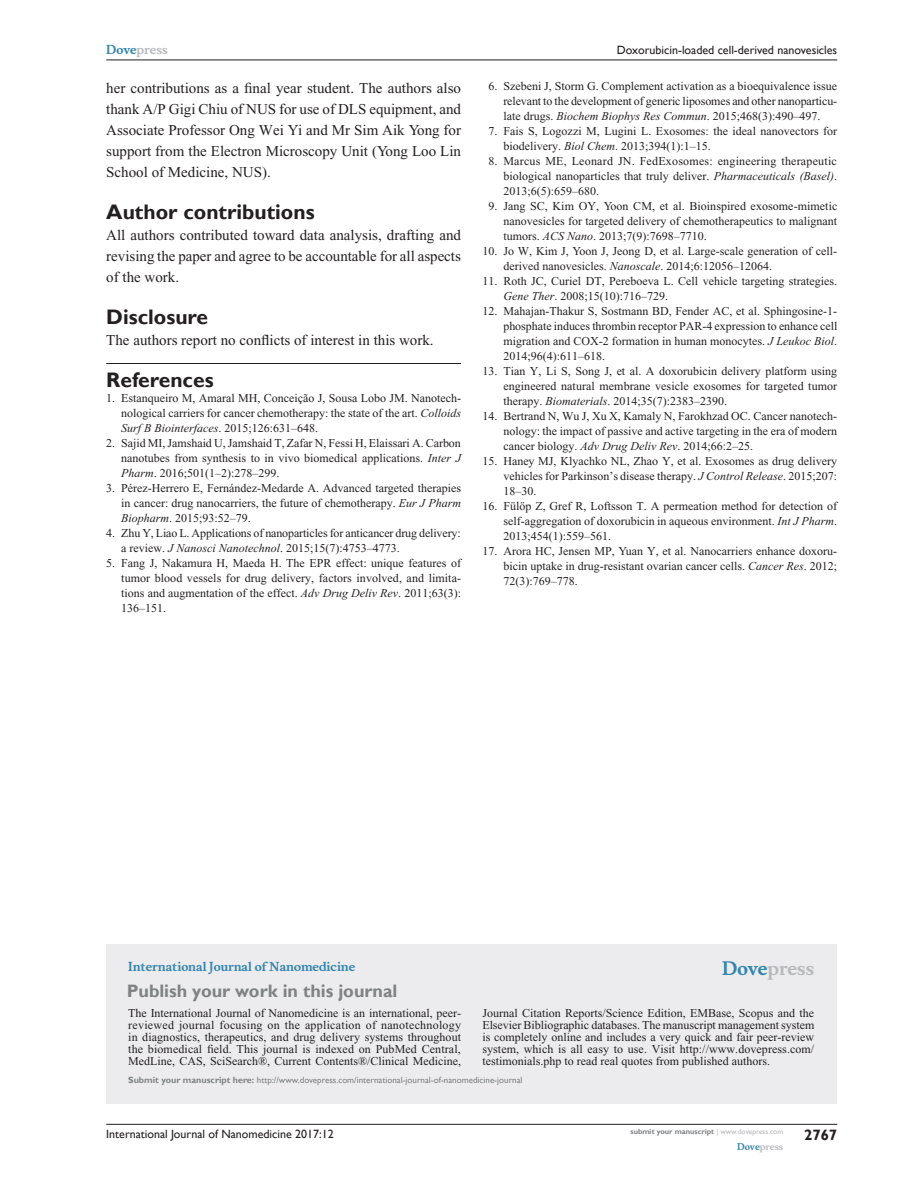
<style>
.page{position:relative;width:918px;height:1188px;background:#fff}
.page>*{position:absolute;margin:0;border:0;box-sizing:border-box;transform-origin:0 0}
.RefH{font:700 21px "Gill Sans";color:#231f20}
.PromBx-H1{font:700 18px "Gill Sans";color:#808285}
.PromBx-Brand{font:700 18px "Musee";color:#b8b9bc}
.TxF{font:15px/21px "Times New Roman";color:#231f20;text-align:justify}
.t1{font:700 15px "Gill Sans";color:#231f20}
.RefNL2{font:12px/15px "Times New Roman";color:#231f20;text-align:justify}
.RefNL1{font:12px/15px "Times New Roman";color:#231f20;text-align:justify}
.PromBx-Tx{font:12px/12px "Times New Roman";color:#231f20;text-align:justify}
.t2{font:12px "Gill Sans";color:#231f20}
.PromBx-JrnlName{font:700 12px "Musee";color:#3485ae}
.t3{font:700 12px "Musee";color:#b8b9bc}
.PromBx-SubmitMssWebA{font:9px "Gill Sans";color:#808285}
.t4{font:700 9px "Musee";color:#b8b9bc}
.t5{font:700 7.5px "Gill Sans";color:#808285}
.s1{color:#3485ae}
.s2{font-style:italic}
.s3{font-weight:700}
.s4{font-weight:400;color:#b8b9bc}
</style>
<div class="page">
<div style="left:106px;top:944px;width:731px;height:159px;background:#ececee"></div>
<hr style="left:106px;top:1124px;width:731px;height:1px;background:#231f20">
<hr style="left:106px;top:60px;width:731px;height:1px;background:#231f20">
<hr style="left:106px;top:363px;width:355px;height:1px;background:#231f20">
<p class="t3" style="left:106px;top:43px;width:63px"><span class="s1">Dove</span>press</p>
<p class="TxF" style="left:106px;top:77px;width:356px">her contributions as a final year student. The authors also thank A/P Gigi Chiu of NUS for use of DLS equipment, and Associate Professor Ong Wei Yi and Mr Sim Aik Yong for support from the Electron Microscopy Unit (Yong Loo Lin School of Medicine, NUS).</p>
<h1 class="RefH" style="left:106px;top:199px;width:210px">Author contributions</h1>
<p class="TxF" style="left:106px;top:224px;width:356px">All authors contributed toward data analysis, drafting and revising the paper and agree to be accountable for all aspects of the work.</p>
<h1 class="RefH" style="left:106px;top:304px;width:103px">Disclosure</h1>
<p class="TxF" style="left:106px;top:329px;width:329px">The authors report no conflicts of interest in this work.</p>
<p class="RefH" style="left:106px;top:367px;width:109px">References</p>
<p class="RefNL1" style="left:121px;top:390px;width:341px;text-indent:-15px">1. Estanqueiro M, Amaral MH, Conceição J, Sousa Lobo JM. Nanotech&shy;nological carriers for cancer chemotherapy: the state of the art. <span class="s2">Colloids Surf B Biointerfaces</span>. 2015;126:631–648.</p>
<p class="RefNL1" style="left:121px;top:435px;width:341px;text-indent:-15px">2. Sajid MI, Jamshaid U, Jamshaid T, Zafar N, Fessi H, Elaissari A. Carbon nanotubes from synthesis to in vivo biomedical applications. <span class="s2">Inter J Pharm</span>. 2016;501(1–2):278–299.</p>
<p class="RefNL1" style="left:121px;top:480px;width:341px;text-indent:-15px">3. Pérez-Herrero E, Fernández-Medarde A. Advanced targeted therapies in cancer: drug nanocarriers, the future of chemotherapy. <span class="s2">Eur J Pharm Biopharm</span>. 2015;93:52–79.</p>
<p class="RefNL1" style="left:121px;top:525px;width:341px;text-indent:-15px">4. Zhu Y, Liao L. Applications of nanoparticles for anticancer drug delivery: a review. <span class="s2">J Nanosci Nanotechnol</span>. 2015;15(7):4753–4773.</p>
<p class="RefNL1" style="left:121px;top:555px;width:341px;text-indent:-15px">5. Fang J, Nakamura H, Maeda H. The EPR effect: unique features of tumor blood vessels for drug delivery, factors involved, and limita&shy;tions and augmentation of the effect. <span class="s2">Adv Drug Deliv Rev</span>. 2011;63(3):<br>136–151.</p>
<p class="t2" style="left:617px;top:43px;width:222px">Doxorubicin-loaded cell-derived nanovesicles</p>
<p class="RefNL2" style="left:503px;top:79px;width:335px;text-indent:-15px">6. Szebeni J, Storm G. Complement activation as a bioequivalence issue relevant to the development of generic liposomes and other nanoparticu&shy;late drugs. <span class="s2">Biochem Biophys Res Commun</span>. 2015;468(3):490–497.</p>
<p class="RefNL2" style="left:503px;top:124px;width:335px;text-indent:-15px">7. Fais S, Logozzi M, Lugini L. Exosomes: the ideal nanovectors for biodelivery. <span class="s2">Biol Chem</span>. 2013;394(1):1–15.</p>
<p class="RefNL2" style="left:503px;top:154px;width:335px;text-indent:-15px">8. Marcus ME, Leonard JN. FedExosomes: engineering therapeutic biological nanoparticles that truly deliver. <span class="s2">Pharmaceuticals (Basel)</span>.<br>2013;6(5):659–680.</p>
<p class="RefNL2" style="left:503px;top:199px;width:336px;text-indent:-15px">9. Jang SC, Kim OY, Yoon CM, et al. Bioinspired exosome-mimetic nanovesicles for targeted delivery of chemotherapeutics to malignant tumors. <span class="s2">ACS Nano</span>. 2013;7(9):7698–7710.</p>
<p class="RefNL2" style="left:503px;top:244px;width:335px;text-indent:-21px">10. Jo W, Kim J, Yoon J, Jeong D, et al. Large-scale generation of cell&shy;derived nanovesicles. <span class="s2">Nanoscale</span>. 2014;6:12056–12064.</p>
<p class="RefNL2" style="left:503px;top:274px;width:335px;text-indent:-21px">11. Roth JC, Curiel DT, Pereboeva L. Cell vehicle targeting strategies.<br><span class="s2">Gene Ther</span>. 2008;15(10):716–729.</p>
<p class="RefNL2" style="left:503px;top:304px;width:336px;text-indent:-21px">12. Mahajan-Thakur S, Sostmann BD, Fender AC, et al. Sphingosine-1- phosphate induces thrombin receptor PAR-4 expression to enhance cell migration and COX-2 formation in human monocytes. <span class="s2">J Leukoc Biol</span>.<br>2014;96(4):611–618.</p>
<p class="RefNL2" style="left:503px;top:364px;width:335px;text-indent:-21px">13. Tian Y, Li S, Song J, et al. A doxorubicin delivery platform using engineered natural membrane vesicle exosomes for targeted tumor therapy. <span class="s2">Biomaterials</span>. 2014;35(7):2383–2390.</p>
<p class="RefNL2" style="left:503px;top:409px;width:335px;text-indent:-21px">14. Bertrand N, Wu J, Xu X, Kamaly N, Farokhzad OC. Cancer nanotech&shy;nology: the impact of passive and active targeting in the era of modern cancer biology. <span class="s2">Adv Drug Deliv Rev</span>. 2014;66:2–25.</p>
<p class="RefNL2" style="left:503px;top:454px;width:335px;text-indent:-21px">15. Haney MJ, Klyachko NL, Zhao Y, et al. Exosomes as drug delivery vehicles for Parkinson’s disease therapy. <span class="s2">J Control Release</span>. 2015;207:<br>18–30.</p>
<p class="RefNL2" style="left:503px;top:499px;width:335px;text-indent:-21px">16. Fülöp Z, Gref R, Loftsson T. A permeation method for detection of self-aggregation of doxorubicin in aqueous environment. <span class="s2">Int J Pharm</span>.<br>2013;454(1):559–561.</p>
<p class="RefNL2" style="left:503px;top:544px;width:335px;text-indent:-21px">17. Arora HC, Jensen MP, Yuan Y, et al. Nanocarriers enhance doxoru&shy;bicin uptake in drug-resistant ovarian cancer cells. <span class="s2">Cancer Res</span>. 2012; 72(3):769–778.</p>
<p class="PromBx-JrnlName" style="left:128px;top:959px;width:228px">International Journal of Nanomedicine</p>
<p class="PromBx-H1" style="left:127px;top:980px;width:272px">Publish your work in this journal</p>
<p class="PromBx-Brand" style="left:722px;top:958px;width:94px"><span class="s1">Dove</span>press</p>
<p class="PromBx-Tx" style="left:128px;top:1007px;width:334px">The International Journal of Nanomedicine is an international, peer&shy;reviewed journal focusing on the application of nanotechnology in diagnostics, therapeutics, and drug delivery systems throughout the biomedical field. This journal is indexed on PubMed Central, MedLine, CAS, SciSearch®, Current Contents®/Clinical Medicine,</p>
<p class="PromBx-Tx" style="left:482px;top:1007px;width:334px">Journal Citation Reports/Science Edition, EMBase, Scopus and the Elsevier Bibliographic databases. The manuscript management system is completely online and includes a very quick and fair peer-review system, which is all easy to use. Visit http://www.dovepress.com/ testimonials.php to read real quotes from published authors.</p>
<p class="PromBx-SubmitMssWebA" style="left:128px;top:1075px;width:396px"><span class="s3">Submit your manuscript here:</span> http://www.dovepress.com/international-journal-of-nanomedicine-journal</p>
<p class="t2" style="left:106px;top:1127px;width:229px">International Journal of Nanomedicine 2017:12</p>
<p class="t5" style="left:631px;top:1127px;width:154px">submit your manuscript <span class="s4">| www.dovepress.com</span></p>
<p class="t4" style="left:737px;top:1141px;width:48px"><span class="s1">Dove</span>press</p>
<p class="t1" style="left:804px;top:1126px;width:35px">2767</p>
</div>
